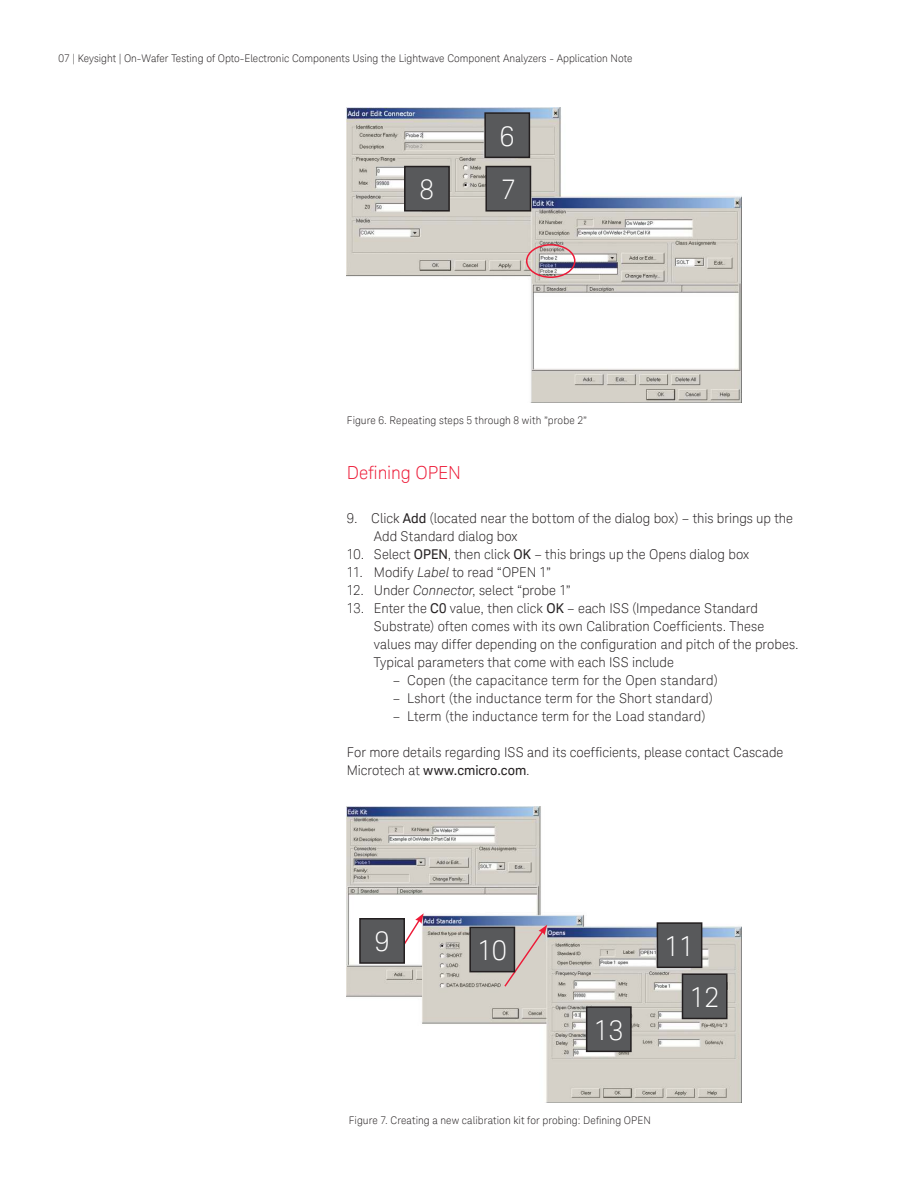
<style>
.page{position:relative;width:918px;height:1188px;background:#fff}
.page>*{position:absolute;margin:0;border:0;box-sizing:border-box;transform-origin:0 0}
.t1{font:300 27px/51.2px "Keysight Sans";color:#fff}
.t2{font:300 18px "Keysight Sans";letter-spacing:-.01em;color:#ed1a37}
.t3{font:300 13.5px/18px "Keysight Sans";letter-spacing:.005em;color:#231f20}
.t4{font:300 10.5px "Keysight Sans";color:#231f20}
.s1{font-weight:400}
.s2{font-style:italic}
</style>
<div class="page">
<img style="left:347px;top:107px;width:394px;height:296px">
<img style="left:347px;top:807px;width:394px;height:296px">
<div style="left:526px;top:244px;width:50px;height:34px;border:2px solid #ed1a37;border-radius:50%"></div>
<svg style="left:400px;top:913px;width:24px;height:37px"></svg>
<svg style="left:503px;top:925px;width:44px;height:63px;background:#d3c4be"></svg>
<div style="left:485px;top:113px;width:44px;height:44px;background:#58595b"></div>
<div style="left:484px;top:112px;width:46px;height:46px;border:2px solid #231f20"></div>
<div style="left:486px;top:167px;width:44px;height:44px;background:#58595b"></div>
<div style="left:485px;top:166px;width:46px;height:46px;border:2px solid #231f20"></div>
<div style="left:405px;top:167px;width:44px;height:44px;background:#58595b"></div>
<div style="left:404px;top:166px;width:46px;height:46px;border:2px solid #231f20"></div>
<div style="left:360px;top:919px;width:44px;height:44px;background:#58595b"></div>
<div style="left:359px;top:918px;width:46px;height:46px;border:2px solid #231f20"></div>
<div style="left:470px;top:927px;width:44px;height:45px;background:#58595b"></div>
<div style="left:469px;top:927px;width:46px;height:45px;border:2px solid #231f20"></div>
<div style="left:657px;top:923px;width:45px;height:44px;background:#58595b"></div>
<div style="left:657px;top:922px;width:45px;height:46px;border:2px solid #231f20"></div>
<div style="left:683px;top:974px;width:44px;height:44px;background:#58595b"></div>
<div style="left:682px;top:973px;width:46px;height:46px;border:2px solid #231f20"></div>
<div style="left:587px;top:1007px;width:44px;height:44px;background:#58595b"></div>
<div style="left:586px;top:1006px;width:46px;height:46px;border:2px solid #231f20"></div>
<p class="t4" style="left:59px;top:53px;width:575px">07 | Keysight | On-Wafer Testing of Opto-Electronic Components Using the Lightwave Component Analyzers - Application Note</p>
<h1 class="t1" style="left:500px;top:112px;width:16px">6</h1>
<h1 class="t1" style="left:420px;top:166px;width:16px">8</h1>
<h1 class="t1" style="left:501px;top:166px;width:16px">7</h1>
<p class="t4" style="left:347px;top:416px;width:242px">Figure 6. Repeating steps 5 through 8 with ”probe 2”</p>
<h2 class="t2" style="left:347px;top:462px;width:116px">Deining OPEN</h2>
<p class="t3" style="left:374px;top:510px;width:421px;text-indent:-27px">9. Click <span class="s1">Add</span> (located near the bottom of the dialog box) – this brings up the<br>Add Standard dialog box</p>
<p class="t3" style="left:347px;top:546px;width:404px">10. Select <span class="s1">OPEN</span>, then click <span class="s1">OK</span> – this brings up the Opens dialog box</p>
<p class="t3" style="left:347px;top:564px;width:206px">11. Modify <span class="s2">Label</span> to read “OPEN 1”</p>
<p class="t3" style="left:347px;top:582px;width:226px">12. Under <span class="s2">Connector</span>, select “probe 1”</p>
<p class="t3" style="left:374px;top:600px;width:426px;text-indent:-27px">13. Enter the <span class="s1">C0</span> value, then click <span class="s1">OK</span> – each ISS (Impedance Standard Substrate) often comes with its own Calibration Coeficients. These values may differ depending on the coniguration and pitch of the probes.<br>Typical parameters that come with each ISS include</p>
<p class="t3" style="left:393px;top:672px;width:327px">– Copen (the capacitance term for the Open standard)</p>
<p class="t3" style="left:393px;top:690px;width:321px">– Lshort (the inductance term for the Short standard)</p>
<p class="t3" style="left:393px;top:708px;width:314px">– Lterm (the inductance term for the Load standard)</p>
<p class="t3" style="left:347px;top:743px;width:438px">For more details regarding ISS and its coeficients, please contact Cascade<br>Microtech at <span class="s1">www.cmicro.com</span>.</p>
<h1 class="t1" style="left:375px;top:918px;width:16px">9</h1>
<h1 class="t1" style="left:478px;top:927px;width:31px">10</h1>
<h1 class="t1" style="left:690px;top:922px;width:31px;text-indent:-25px">11<br>12</h1>
<h1 class="t1" style="left:594px;top:1006px;width:31px">13</h1>
<p class="t4" style="left:349px;top:1114px;width:304px">Figure 7. Creating a new calibration kit for probing: Dei ning OPEN</p>
</div>
